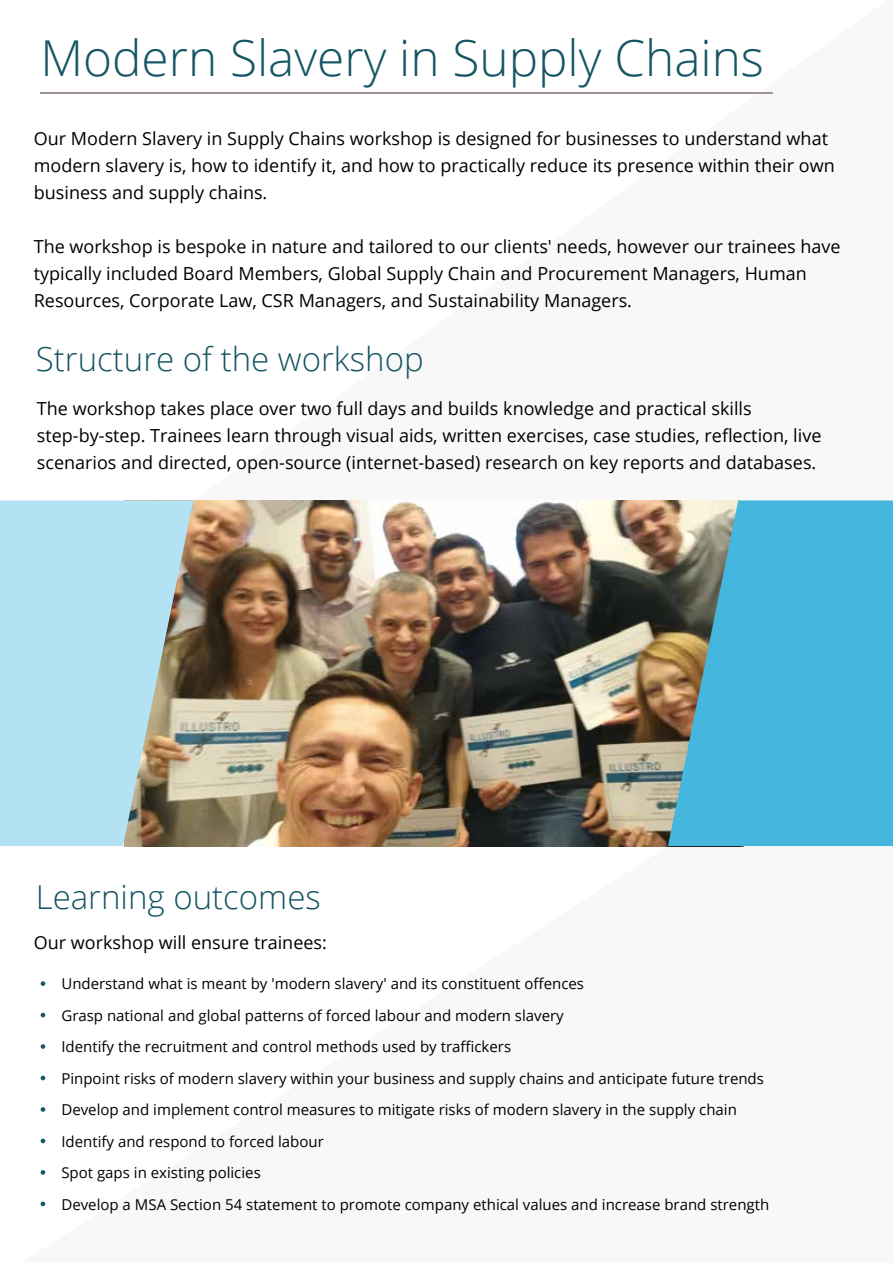
<style>
.page{position:relative;width:893px;height:1263px;background:#fff}
.page>*{position:absolute;margin:0;border:0;box-sizing:border-box;transform-origin:0 0}
.t1{font:300 49.5px "Open Sans";color:#165564}
.t2{font:300 33px "Open Sans";color:#165564}
.t3{font:18px/27px "Open Sans";color:#000}
.t4{font:15px/31.5px "Open Sans";color:#000}
</style>
<div class="page">
<hr style="left:40px;top:92px;width:733px;height:2px;background:#a09291">
<img style="left:193px;top:500px;width:475px;height:346px">
<svg style="left:41px;top:981px;width:4px;height:5px"></svg>
<svg style="left:41px;top:1044px;width:4px;height:5px"></svg>
<svg style="left:41px;top:1107px;width:4px;height:5px"></svg>
<svg style="left:41px;top:1170px;width:4px;height:5px"></svg>
<svg style="left:41px;top:1013px;width:4px;height:4px"></svg>
<svg style="left:41px;top:1076px;width:4px;height:4px"></svg>
<svg style="left:41px;top:1138px;width:4px;height:5px"></svg>
<svg style="left:41px;top:1201px;width:4px;height:5px"></svg>
<svg style="left:668px;top:500px;width:225px;height:346px;background:#51aeca"></svg>
<svg style="left:0;top:500px;width:193px;height:346px;background:#add0db"></svg>
<h1 class="t1" style="left:40px;top:24px;width:725px">Modern Slavery in Supply Chains</h1>
<p class="t3" style="left:34px;top:124px;width:802px">Our Modern Slavery in Supply Chains workshop is designed for businesses to understand what modern slavery is, how to identify it, and how to practically reduce its presence within their own business and supply chains.</p>
<p class="t3" style="left:34px;top:232px;width:808px">The workshop is bespoke in nature and tailored to our clients' needs, however our trainees have typically included Board Members, Global Supply Chain and Procurement Managers, Human<br>Resources, Corporate Law, CSR Managers, and Sustainability Managers.</p>
<h2 class="t2" style="left:36px;top:336px;width:389px">Structure of the workshop</h2>
<p class="t3" style="left:37px;top:394px;width:786px">The workshop takes place over two full days and builds knowledge and practical skills step-by-step. Trainees learn through visual aids, written exercises, case studies, reflection, live scenarios and directed, open-source (internet-based) research on key reports and databases.</p>
<h2 class="t2" style="left:36px;top:875px;width:287px">Learning outcomes</h2>
<p class="t3" style="left:34px;top:929px;width:295px">Our workshop will ensure trainees:</p>
<p class="t4" style="left:61px;top:968px;width:709px">Understand what is meant by 'modern slavery' and its constituent offences<br>Grasp national and global patterns of forced labour and modern slavery<br>Identify the recruitment and control methods used by traffickers<br>Pinpoint risks of modern slavery within your business and supply chains and anticipate future trends Develop and implement control measures to mitigate risks of modern slavery in the supply chain Identify and respond to forced labour<br>Spot gaps in existing policies<br>Develop a MSA Section 54 statement to promote company ethical values and increase brand strength</p>
</div>
